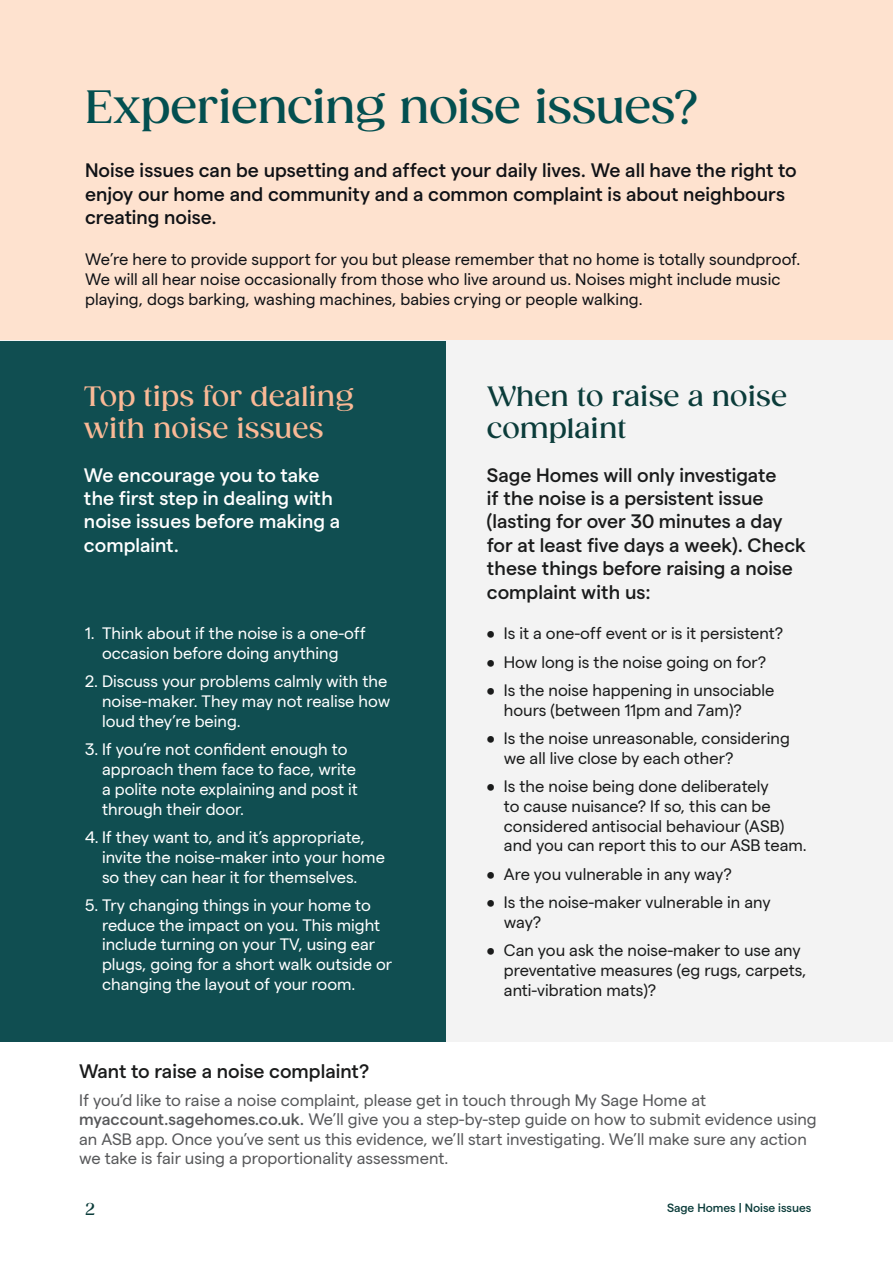
<style>
.page{position:relative;width:893px;height:1263px;background:#fff}
.page>*{position:absolute;margin:0;border:0;box-sizing:border-box;transform-origin:0 0}
.t1{font:500 45px "Gazpacho";letter-spacing:-.015em;color:#034f50}
.t2{font:500 27px/32.4px "Gazpacho";color:#fab996}
.t3{font:500 27px/32.4px "Gazpacho";color:#0b3c3a}
.t4{font:500 19.5px/23.4px "Matter";color:#1a1b1b}
.t5{font:500 19.5px/23.4px "Matter";color:#101216}
.t6{font:500 19.5px/23.4px "Matter";color:#fff}
.t7{font:16.5px/19.8px "Matter SQ";color:#fff}
.t8{font:16.5px/19.8px "Matter SQ";color:#1a1b1b}
.t9{font:16.5px/19.5px "Matter SQ";color:#57585a}
.t10{font:16.5px/19.8px "Matter SQ";letter-spacing:.005em;color:#101216}
.t11{font:500 16.5px "Gazpacho";color:#0b3c3a}
.t12{font:500 12px "Matter";color:#0b3c3a}
.s1{font-family:"Matter";font-weight:500}
</style>
<div class="page">
<div style="left:0;top:0;width:893px;height:340px;background:#fee2cf"></div>
<div style="left:0;top:340px;width:893px;height:702px;background:#f3f3f3"></div>
<div style="left:0;top:341px;width:446px;height:700px;background:#104e51"></div>
<h1 class="t1" style="left:85px;top:80px;width:616px">Experiencing noise issues?</h1>
<p class="t5" style="left:85px;top:157px;width:713px">Noise issues can be upsetting and affect your daily lives. We all have the right to enjoy our home and community and a common complaint is about neighbours creating noise.</p>
<p class="t10" style="left:85px;top:248px;width:717px">We’re here to provide support for you but please remember that no home is totally soundproof.<br>We will all hear noise occasionally from those who live around us. Noises might include music playing, dogs barking, washing machines, babies crying or people walking.</p>
<h2 class="t2" style="left:84px;top:380px;width:271px">Top tips for dealing with noise issues</h2>
<p class="t6" style="left:84px;top:461px;width:258px">We encourage you to take the first step in dealing with noise issues before making a complaint.</p>
<p class="t7" style="left:102px;top:622px;width:265px;text-indent:-17px">1. Think about if the noise is a one-off occasion before doing anything</p>
<p class="t7" style="left:102px;top:670px;width:290px;text-indent:-17px">2. Discuss your problems calmly with the noise-maker. They may not realise how loud they’re being.</p>
<p class="t7" style="left:102px;top:738px;width:257px;text-indent:-17px">3. If you’re not confident enough to approach them face to face, write a polite note explaining and post it through their door.</p>
<p class="t7" style="left:102px;top:826px;width:285px;text-indent:-17px">4. If they want to, and it’s appropriate, invite the noise-maker into your home so they can hear it for themselves.</p>
<p class="t7" style="left:102px;top:894px;width:292px;text-indent:-17px">5. Try changing things in your home to reduce the impact on you. This might include turning on your TV, using ear plugs, going for a short walk outside or changing the layout of your room.</p>
<h2 class="t3" style="left:487px;top:380px;width:302px">When to raise a noise complaint</h2>
<p class="t4" style="left:487px;top:461px;width:320px">Sage Homes will only investigate<br>if the noise is a persistent issue (lasting for over 30 minutes a day for at least five days a week). Check these things before raising a noise complaint with us:</p>
<p class="t8" style="left:487px;top:622px;width:298px">• Is it a one-off event or is it persistent?</p>
<p class="t8" style="left:487px;top:650px;width:281px">• How long is the noise going on for?</p>
<p class="t8" style="left:504px;top:679px;width:272px;text-indent:-17px">• Is the noise happening in unsociable hours (between 11pm and 7am)?</p>
<p class="t8" style="left:504px;top:727px;width:287px;text-indent:-17px">• Is the noise unreasonable, considering we all live close by each other?</p>
<p class="t8" style="left:504px;top:775px;width:304px;text-indent:-17px">• Is the noise being done deliberately<br>to cause nuisance? If so, this can be considered antisocial behaviour (ASB) and you can report this to our ASB team.</p>
<p class="t8" style="left:487px;top:863px;width:246px">• Are you vulnerable in any way?</p>
<p class="t8" style="left:504px;top:891px;width:268px;text-indent:-17px">• Is the noise-maker vulnerable in any way?</p>
<p class="t8" style="left:504px;top:939px;width:304px;text-indent:-17px">• Can you ask the noise-maker to use any preventative measures (eg rugs, carpets, anti-vibration mats)?</p>
<p class="t4" style="left:79px;top:1057px;width:292px">Want to raise a noise complaint?</p>
<p class="t9" style="left:79px;top:1089px;width:739px">If you’d like to raise a noise complaint, please get in touch through My Sage Home at <span class="s1">myaccount.sagehomes.co.uk.</span> We’ll give you a step-by-step guide on how to submit evidence using an ASB app. Once you’ve sent us this evidence, we’ll start investigating. We’ll make sure any action we take is fair using a proportionality assessment.</p>
<p class="t11" style="left:85px;top:1199px;width:11px">2</p>
<p class="t12" style="left:667px;top:1199px;width:146px">Sage Homes | Noise issues</p>
</div>
